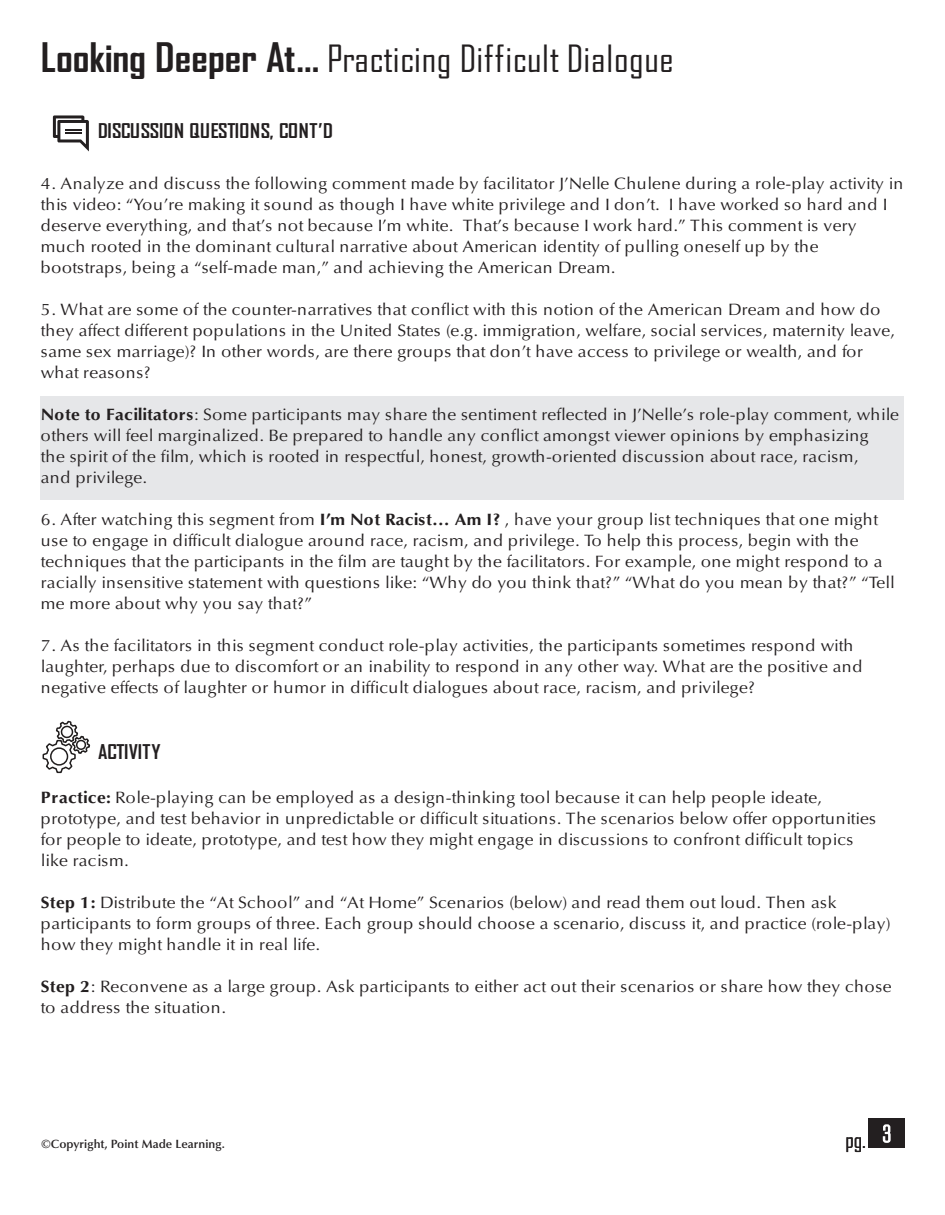
<style>
.page{position:relative;width:945px;height:1215px;background:#fff}
.page>*{position:absolute;margin:0;border:0;box-sizing:border-box;transform-origin:0 0}
.t1{font:36px "Agency FB";letter-spacing:.02em;color:#231f20;scale:1.06 1}
.t2{font:22.5px "Agency FB";color:#231f20}
.t3{font:700 19.5px "Agency FB";letter-spacing:.01em;color:#231f20;scale:1.06 1}
.t4{font:16.5px/21px "Optima";letter-spacing:.02em;color:#231f20;scale:1.06 1}
.t5{font:600 12px "Optima";letter-spacing:.005em;color:#231f20}
.s1{font-weight:700;font-size:39px}
.s2{font-weight:700}
</style>
<div class="page">
<div style="left:868px;top:1118px;width:37px;height:30px;background:#231f20"></div>
<svg style="left:882px;top:1124px;width:9px;height:19px"></svg>
<svg style="left:53px;top:115px;width:36px;height:36px"></svg>
<svg style="left:42px;top:720px;width:49px;height:54px"></svg>
<div style="left:40px;top:396px;width:864px;height:104px;background:#e6e7e9"></div>
<h1 class="t1" style="left:41px;top:39px;width:599px"><span class="s1">Looking Deeper At...</span> Practicing Difficult Dialogue</h1>
<p class="t3" style="left:98px;top:120px;width:223px">DISCUSSION QUESTIONS, CONT’D</p>
<p class="t4" style="left:41px;top:174px;width:815px">4. Analyze and discuss the following comment made by facilitator J’Nelle Chulene during a role-play activity in this video: “You’re making it sound as though I have white privilege and I don’t. I have worked so hard and I deserve everything, and that’s not because I’m white. That’s because I work hard.” This comment is very much rooted in the dominant cultural narrative about American identity of pulling oneself up by the bootstraps, being a “self-made man,” and achieving the American Dream.</p>
<p class="t4" style="left:41px;top:300px;width:808px">5. What are some of the counter-narratives that conflict with this notion of the American Dream and how do they affect different populations in the United States (e.g. immigration, welfare, social services, maternity leave, same sex marriage)? In other words, are there groups that don’t have access to privilege or wealth, and for what reasons?</p>
<p class="t4" style="left:41px;top:405px;width:811px"><span class="s2">Note to Facilitators</span>: Some participants may share the sentiment reflected in J’Nelle’s role-play comment, while others will feel marginalized. Be prepared to handle any conflict amongst viewer opinions by emphasizing<br>the spirit of the film, which is rooted in respectful, honest, growth-oriented discussion about race, racism,<br>and privilege.</p>
<p class="t4" style="left:41px;top:510px;width:807px">6. After watching this segment from <span class="s2">I’m Not Racist… Am I?</span> , have your group list techniques that one might use to engage in difficult dialogue around race, racism, and privilege. To help this process, begin with the techniques that the participants in the film are taught by the facilitators. For example, one might respond to a racially insensitive statement with questions like: “Why do you think that?” “What do you mean by that?” “Tell me more about why you say that?”</p>
<p class="t4" style="left:41px;top:636px;width:776px">7. As the facilitators in this segment conduct role-play activities, the participants sometimes respond with laughter, perhaps due to discomfort or an inability to respond in any other way. What are the positive and negative effects of laughter or humor in difficult dialogues about race, racism, and privilege?</p>
<p class="t3" style="left:98px;top:741px;width:60px">ACTIVITY</p>
<p class="t4" style="left:41px;top:787px;width:789px"><span class="s2">Practice:</span> Role-playing can be employed as a design-thinking tool because it can help people ideate, prototype, and test behavior in unpredictable or difficult situations. The scenarios below offer opportunities for people to ideate, prototype, and test how they might engage in discussions to confront difficult topics like racism.</p>
<p class="t4" style="left:41px;top:892px;width:803px"><span class="s2">Step 1:</span> Distribute the “At School” and “At Home” Scenarios (below) and read them out loud. Then ask participants to form groups of three. Each group should choose a scenario, discuss it, and practice (role-play) how they might handle it in real life.</p>
<p class="t4" style="left:41px;top:976px;width:804px"><span class="s2">Step 2</span>: Reconvene as a large group. Ask participants to either act out their scenarios or share how they chose to address the situation.</p>
<p class="t5" style="left:41px;top:1137px;width:185px">©Copyright, Point Made Learning.</p>
<h2 class="t2" style="left:845px;top:1127px;width:47px">pg. <sup>23</sup></h2>
</div>
